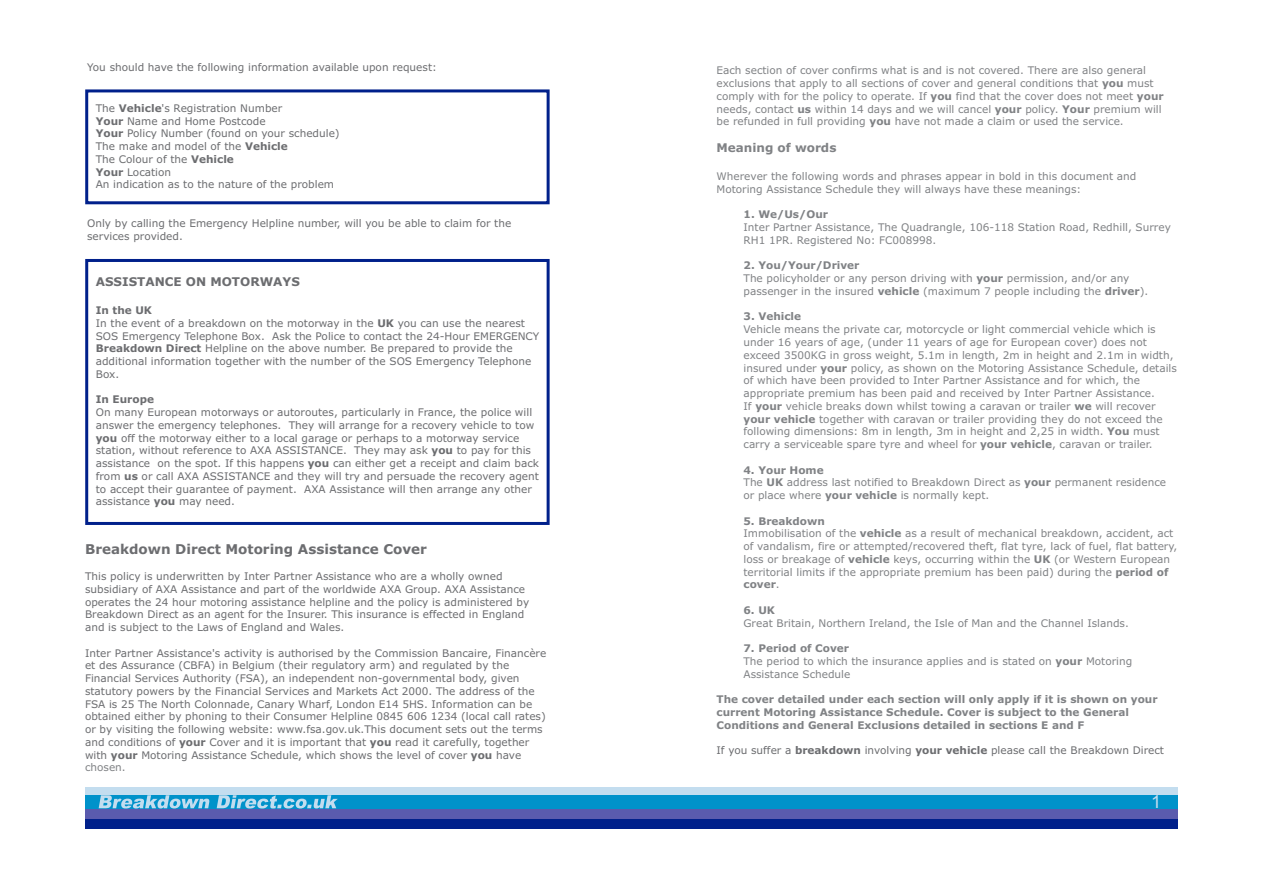
<style>
.page{position:relative;width:1263px;height:893px;background:#fff}
.page>*{position:absolute;margin:0;border:0;box-sizing:border-box;transform-origin:0 0}
.t1{font:31.65px "Arial";color:#fff;scale:1.72 1}
.t2{font:700 13.5px "Verdana";color:#6c6d70}
.t3{font:700 12px "Verdana";color:#6c6d70}
.t4{font:700 12px "Verdana";color:#808285}
.t5{font:10.5px/12.8px "Verdana";color:#6c6d70}
.t6{font:10.5px/12.8px "Verdana";color:#808285}
.t7{font:700 10.5px/12.8px "Verdana";color:#808285}
.t8{font:700 10.5px "Verdana";color:#6c6d70}
.s1{font-weight:700}
.s2{color:#808285}
</style>
<div class="page">
<div style="left:85px;top:787px;width:1093px;height:16px;background:#c3ddef"></div>
<div style="left:85px;top:816px;width:1093px;height:13px;background:#00208b"></div>
<div style="left:85px;top:805px;width:1093px;height:14px;background:#5a5bae"></div>
<div style="left:85px;top:795px;width:1093px;height:13px;background:#0092ca"></div>
<svg style="left:99px;top:795px;width:510px;height:14px"></svg>
<div style="left:85px;top:259px;width:465px;height:266px;border:3px solid #00208b"></div>
<div style="left:85px;top:89px;width:465px;height:115px;border:3px solid #00208b"></div>
<p class="t5" style="left:87px;top:62px;width:351px">You should have the following information available upon request:</p>
<p class="t5" style="left:96px;top:102px;width:245px">The <span class="s1">Vehicle</span>'s Registration Number<br><span class="s1">Your</span> Name and Home Postcode<br><span class="s1">Your</span> Policy Number (found on your schedule)<br>The make and model of the <span class="s1">Vehicle<br></span>The Colour of the <span class="s1">Vehicle<br>Your</span> Location<br>An indication as to the nature of the problem</p>
<p class="t5" style="left:87px;top:218px;width:426px">Only by calling the Emergency Helpline number, will you be able to claim for the services provided.</p>
<p class="t3" style="left:96px;top:277px;width:206px">ASSISTANCE ON MOTORWAYS</p>
<p class="t5" style="left:96px;top:305px;width:445px"><span class="s1">In the UK<br></span>In the event of a breakdown on the motorway in the <span class="s1">UK</span> you can use the nearest SOS Emergency Telephone Box. Ask the Police to contact the 24-Hour EMERGENCY <span class="s1">Breakdown Direct</span> Helpline on the above number. Be prepared to provide the additional information together with the number of the SOS Emergency Telephone Box.</p>
<p class="t8" style="left:96px;top:395px;width:60px">In Europe</p>
<p class="t5" style="left:96px;top:407px;width:445px">On many European motorways or autoroutes, particularly in France, the police will answer the emergency telephones. They will arrange for a recovery vehicle to tow <span class="s1">you</span> off the motorway either to a local garage or perhaps to a motorway service station, without reference to AXA ASSISTANCE. They may ask <span class="s1">you</span> to pay for this assistance on the spot. If this happens <span class="s1">you</span> can either get a receipt and claim back from <span class="s1">us</span> or call AXA ASSISTANCE and they will try and persuade the recovery agent to accept their guarantee of payment. AXA Assistance will then arrange any other assistance <span class="s1">you</span> may need.</p>
<p class="t2" style="left:85px;top:543px;width:343px">Breakdown Direct Motoring Assistance Cover</p>
<p class="t5" style="left:85px;top:571px;width:446px">This policy is underwritten by Inter Partner Assistance who are a wholly owned subsidiary of AXA Assistance and part of the worldwide AXA Group. AXA Assistance operates the 24 hour motoring assistance helpline and the policy is administered by Breakdown Direct as an agent for the Insurer. This insurance is effected in England and is subject to the Laws of England and Wales.</p>
<p class="t5" style="left:85px;top:647px;width:463px">Inter Partner Assistance's activity is authorised by the Commission Bancaire, Financère et des Assurance (CBFA) in Belgium (their regulatory arm) and regulated by the Financial Services Authority (FSA), an independent non-governmental body, given statutory powers by the Financial Services and Markets Act 2000. The address of the FSA is 25 The North Colonnade, Canary Wharf, London E14 5HS. Information can be obtained either by phoning to their Consumer Helpline 0845 606 1234 (local call rates) or by visiting the following website: www.fsa.gov.uk.This document sets out the terms and conditions of <span class="s1">your</span> Cover and it is important that <span class="s1">you</span> read it carefully, together with <span class="s1">your</span> Motoring Assistance Schedule, which shows the level of cover <span class="s1">you</span> have <span class="s2">chosen.</span></p>
<p class="t6" style="left:716px;top:65px;width:449px">Each section of cover confirms what is and is not covered. There are also general exclusions that apply to all sections of cover and general conditions that <span class="s1">you</span> must comply with for the policy to operate. If <span class="s1">you</span> find that the cover does not meet <span class="s1">your </span>needs, contact <span class="s1">us</span> within 14 days and we will cancel <span class="s1">your</span> policy. <span class="s1">Your</span> premium will be refunded in full providing <span class="s1">you</span> have not made a claim or used the service.</p>
<p class="t4" style="left:716px;top:143px;width:121px">Meaning of words</p>
<p class="t6" style="left:716px;top:171px;width:421px">Wherever the following words and phrases appear in bold in this document and<br>Motoring Assistance Schedule they will always have these meanings:</p>
<p class="t7" style="left:743px;top:209px;width:86px">1. We/Us/Our</p>
<p class="t6" style="left:743px;top:222px;width:429px">Inter Partner Assistance, The Quadrangle, 106-118 Station Road, Redhill, Surrey<br>RH1 1PR. Registered No: FC008998.</p>
<p class="t6" style="left:743px;top:260px;width:406px"><span class="s1">2. You/Your/Driver<br></span>The policyholder or any person driving with <span class="s1">your</span> permission, and/or any passenger in the insured <span class="s1">vehicle</span> (maximum 7 people including the <span class="s1">driver</span>).</p>
<p class="t7" style="left:743px;top:311px;width:59px">3. Vehicle</p>
<p class="t6" style="left:743px;top:324px;width:435px">Vehicle means the private car, motorcycle or light commercial vehicle which is under 16 years of age, (under 11 years of age for European cover) does not exceed 3500KG in gross weight, 5.1m in length, 2m in height and 2.1m in width, insured under <span class="s1">your</span> policy, as shown on the Motoring Assistance Schedule, details of which have been provided to Inter Partner Assistance and for which, the appropriate premium has been paid and received by Inter Partner Assistance.<br>If <span class="s1">your</span> vehicle breaks down whilst towing a caravan or trailer <span class="s1">we</span> will recover <span class="s1">your vehicle</span> together with caravan or trailer providing they do not exceed the following dimensions: 8m in length, 3m in height and 2,25 in width. <span class="s1">You</span> must carry a serviceable spare tyre and wheel for <span class="s1">your vehicle</span>, caravan or trailer.</p>
<p class="t6" style="left:743px;top:464px;width:424px"><span class="s1">4. Your Home<br></span>The <span class="s1">UK</span> address last notified to Breakdown Direct as <span class="s1">your</span> permanent residence or place where <span class="s1">your vehicle</span> is normally kept.</p>
<p class="t6" style="left:743px;top:515px;width:435px"><span class="s1">5. Breakdown<br></span>Immobilisation of the <span class="s1">vehicle</span> as a result of mechanical breakdown, accident, act of vandalism, fire or attempted/recovered theft, flat tyre, lack of fuel, flat battery, loss or breakage of <span class="s1">vehicle</span> keys, occurring within the <span class="s1">UK</span> (or Western European territorial limits if the appropriate premium has been paid) during the <span class="s1">period of cover</span>.</p>
<p class="t7" style="left:743px;top:605px;width:33px">6. UK</p>
<p class="t6" style="left:743px;top:617px;width:387px">Great Britain, Northern Ireland, the Isle of Man and the Channel Islands.</p>
<p class="t6" style="left:743px;top:643px;width:390px"><span class="s1">7. Period of Cover<br></span>The period to which the insurance applies and is stated on <span class="s1">your</span> Motoring<br>Assistance Schedule</p>
<p class="t7" style="left:716px;top:694px;width:443px">The cover detailed under each section will only apply if it is shown on your current Motoring Assistance Schedule. Cover is subject to the General<br>Conditions and General Exclusions detailed in sections E and F</p>
<p class="t5" style="left:716px;top:745px;width:449px">If you suffer a <span class="s1">breakdown</span> involving <span class="s1">your vehicle</span> please call the Breakdown Direct</p>
<h1 class="t1" style="left:1124px;top:795px;width:23px">2<sup>1</sup></h1>
</div>
